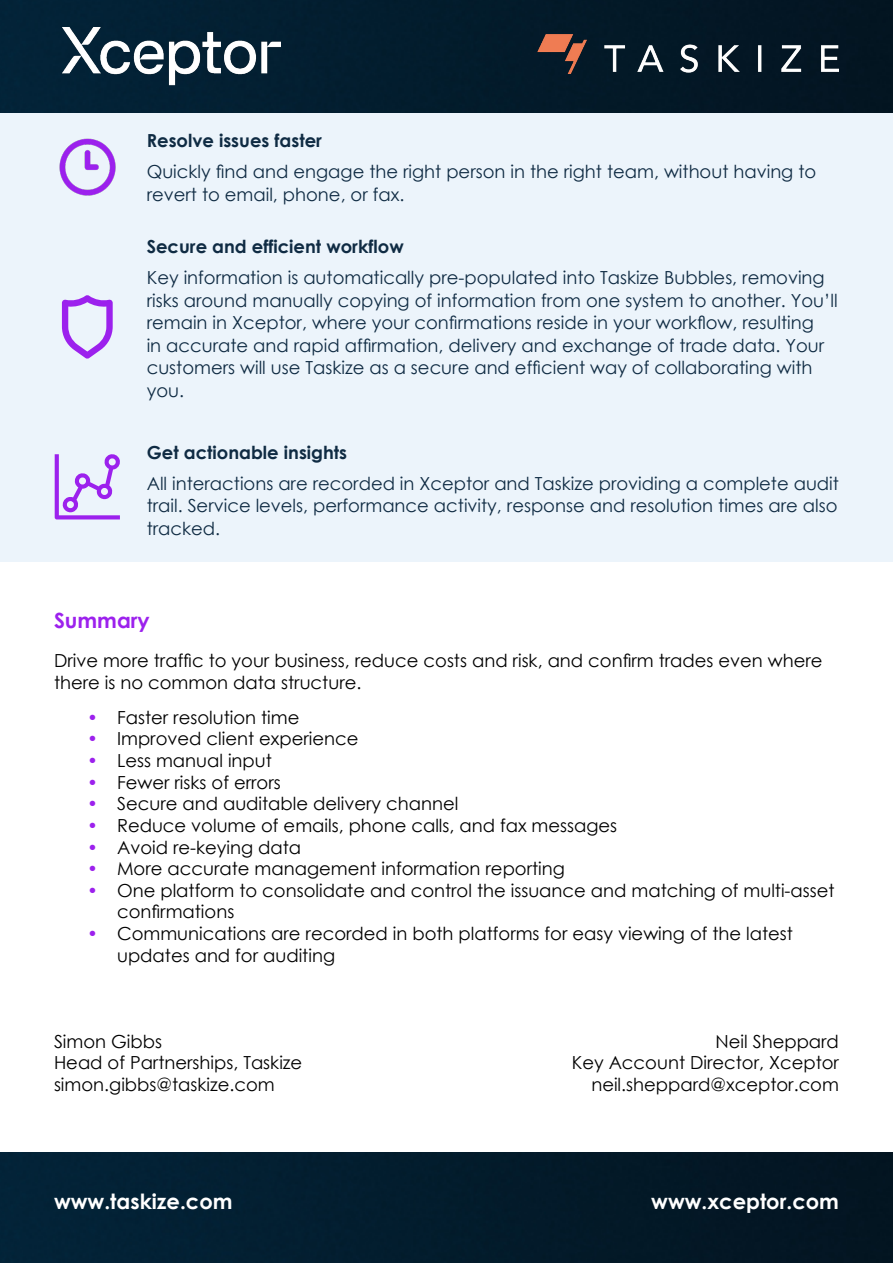
<style>
.page{position:relative;width:893px;height:1263px;background:#fff}
.page>*{position:absolute;margin:0;border:0;box-sizing:border-box;transform-origin:0 0}
.t1{font:700 21px "Century Gothic";color:#fff}
.t2{font:700 21px "Century Gothic";color:#9c21ed}
.t3{font:18px/21.6px "Century Gothic";color:#000}
.t4{font:18px/22.5px "Century Gothic";color:#0f2b43}
.t5{font:700 18px "Century Gothic";color:#0f2b43}
.s1{color:#9c21ed}
</style>
<div class="page">
<img style="left:0;top:0;width:893px;height:113px">
<img style="left:63px;top:28px;width:218px;height:57px">
<img style="left:538px;top:34px;width:301px;height:40px">
<img style="left:0;top:1152px;width:893px;height:111px">
<div style="left:0;top:113px;width:893px;height:448px;background:#ecf4fb"></div>
<img style="left:59px;top:138px;width:57px;height:58px">
<svg style="left:62px;top:295px;width:51px;height:64px"></svg>
<svg style="left:55px;top:454px;width:65px;height:65px"></svg>
<p class="t5" style="left:147px;top:129px;width:177px">Resolve issues faster</p>
<p class="t4" style="left:147px;top:160px;width:671px">Quickly find and engage the right person in the right team, without having to revert to email, phone, or fax.</p>
<p class="t5" style="left:147px;top:235px;width:259px">Secure and efficient workflow</p>
<p class="t4" style="left:147px;top:266px;width:693px">Key information is automatically pre-populated into Taskize Bubbles, removing risks around manually copying of information from one system to another. You’ll remain in Xceptor, where your confirmations reside in your workflow, resulting<br>in accurate and rapid affirmation, delivery and exchange of trade data. Your customers will use Taskize as a secure and efficient way of collaborating with you.</p>
<p class="t5" style="left:147px;top:441px;width:202px">Get actionable insights</p>
<p class="t4" style="left:147px;top:472px;width:694px;text-align:justify">All interactions are recorded in Xceptor and Taskize providing a complete audit trail. Service levels, performance activity, response and resolution times are also tracked.</p>
<p class="t2" style="left:54px;top:607px;width:97px">Summary</p>
<p class="t3" style="left:54px;top:650px;width:770px">Drive more traffic to your business, reduce costs and risk, and confirm trades even where there is no common data structure.</p>
<p class="t3" style="left:87px;top:706px;width:214px"><span class="s1">•</span> Faster resolution time</p>
<p class="t3" style="left:87px;top:728px;width:273px"><span class="s1">•</span> Improved client experience</p>
<p class="t3" style="left:87px;top:749px;width:186px"><span class="s1">•</span> Less manual input</p>
<p class="t3" style="left:87px;top:771px;width:195px"><span class="s1">•</span> Fewer risks of errors</p>
<p class="t3" style="left:87px;top:793px;width:372px"><span class="s1">•</span> Secure and auditable delivery channel</p>
<p class="t3" style="left:87px;top:814px;width:531px"><span class="s1">•</span> Reduce volume of emails, phone calls, and fax messages</p>
<p class="t3" style="left:87px;top:836px;width:215px"><span class="s1">•</span> Avoid re-keying data</p>
<p class="t3" style="left:87px;top:857px;width:479px"><span class="s1">•</span> More accurate management information reporting</p>
<p class="t3" style="left:117px;top:879px;width:719px;text-indent:-30px"><span class="s1">•</span> One platform to consolidate and control the issuance and matching of multi-asset confirmations</p>
<p class="t3" style="left:117px;top:922px;width:677px;text-indent:-30px"><span class="s1">•</span> Communications are recorded in both platforms for easy viewing of the latest updates and for auditing</p>
<p class="t3" style="left:54px;top:1030px;width:250px">Simon Gibbs<br>Head of Partnerships, Taskize simon.gibbs@taskize.com</p>
<p class="t3" style="left:572px;top:1030px;width:269px;text-align:right">Neil Sheppard<br>Key Account Director, Xceptor neil.sheppard@xceptor.com</p>
<p class="t1" style="left:54px;top:1188px;width:180px">www.taskize.com</p>
<p class="t1" style="left:651px;top:1188px;width:189px">www.xceptor.com</p>
</div>
